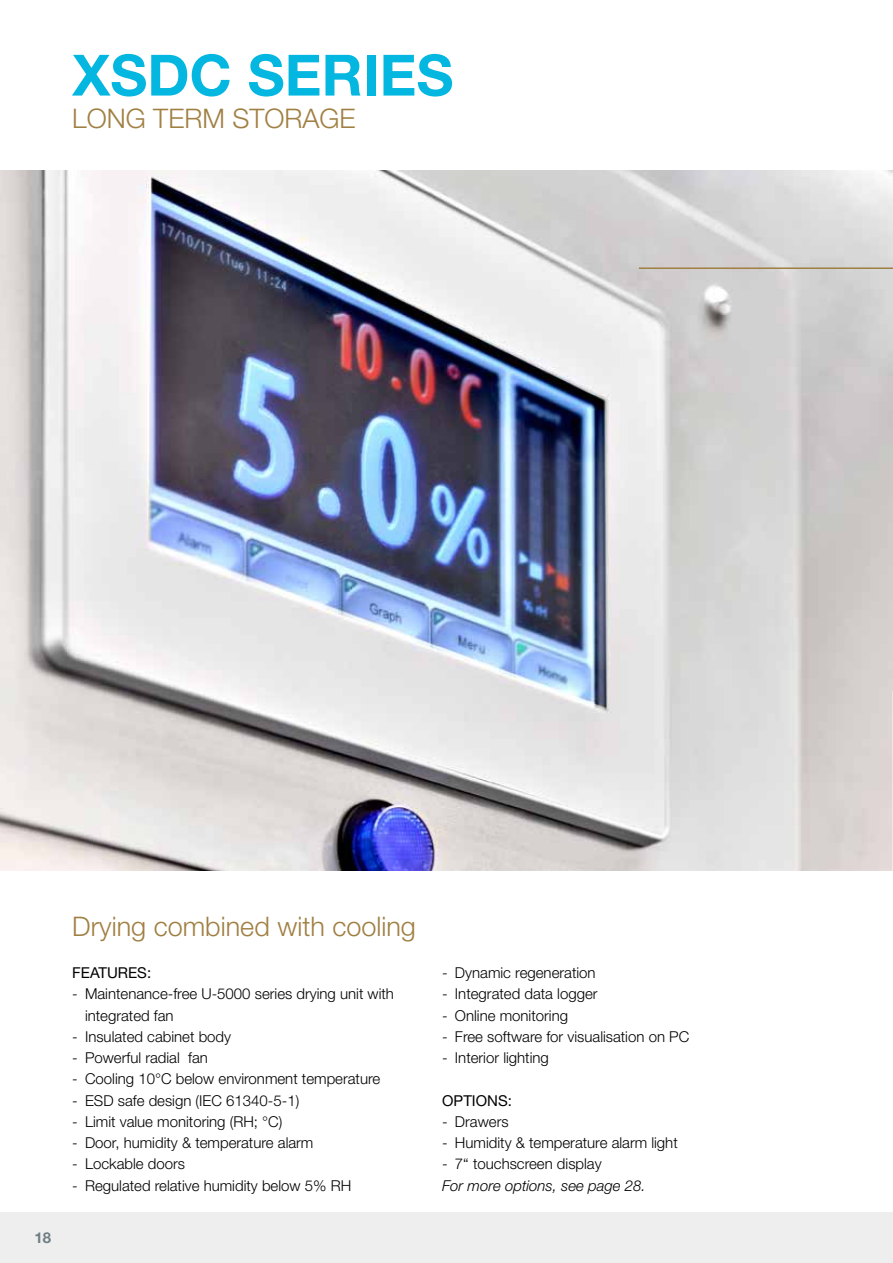
<style>
.page{position:relative;width:893px;height:1263px;background:#fff}
.page>*{position:absolute;margin:0;border:0;box-sizing:border-box;transform-origin:0 0}
.t1{font:700 57px "Helvetica Neue LT Std";color:#03b7e1}
.t2{font:300 27px "Helvetica Neue LT Std";color:#a07f42}
.t3{font:300 15px/21.3px "Helvetica Neue LT Std";color:#000}
.t4{font:italic 300 15px "Helvetica Neue LT Std";color:#000}
.t5{font:15px "Helvetica Neue LT Std";color:#000}
.t6{font:700 15px "Helvetica Neue LT Std";color:#707e85}
</style>
<div class="page">
<div style="left:0;top:1212px;width:893px;height:51px;background:#eee"></div>
<img style="left:0;top:170px;width:893px;height:700px">
<hr style="left:639px;top:267px;width:254px;height:2px;background:#a07f42">
<svg style="left:892px;top:691px;width:1px;height:180px"></svg>
<h1 class="t1" style="left:72px;top:40px;width:383px">XSDC SERIES</h1>
<h2 class="t2" style="left:72px;top:101px;width:285px">LONG TERM STORAGE</h2>
<p class="t6" style="left:34px;top:1228px;width:18px">18</p>
<h2 class="t2" style="left:72px;top:909px;width:345px">Drying combined with cooling</h2>
<p class="t5" style="left:72px;top:964px;width:80px">FEATURES:</p>
<p class="t3" style="left:85px;top:983px;width:310px;text-indent:-13px">- Maintenance-free U-5000 series drying unit with integrated fan</p>
<p class="t3" style="left:72px;top:1025px;width:160px">- Insulated cabinet body</p>
<p class="t3" style="left:72px;top:1047px;width:137px">- Powerful radial fan</p>
<p class="t3" style="left:72px;top:1068px;width:310px">- Cooling 10°C below environment temperature</p>
<p class="t3" style="left:72px;top:1089px;width:228px">- ESD safe design (IEC 61340-5-1)</p>
<p class="t3" style="left:72px;top:1110px;width:212px">- Limit value monitoring (RH; °C)</p>
<p class="t3" style="left:72px;top:1132px;width:243px">- Door, humidity &amp; temperature alarm</p>
<p class="t3" style="left:72px;top:1153px;width:114px">- Lockable doors</p>
<p class="t3" style="left:72px;top:1174px;width:280px">- Regulated relative humidity below 5% RH</p>
<p class="t3" style="left:442px;top:962px;width:155px">- Dynamic regeneration</p>
<p class="t3" style="left:442px;top:983px;width:157px">- Integrated data logger</p>
<p class="t3" style="left:442px;top:1004px;width:127px">- Online monitoring</p>
<p class="t3" style="left:442px;top:1025px;width:248px">- Free software for visualisation on PC</p>
<p class="t3" style="left:442px;top:1047px;width:108px">- Interior lighting</p>
<p class="t5" style="left:442px;top:1091px;width:71px">OPTIONS:</p>
<p class="t3" style="left:442px;top:1110px;width:68px">- Drawers</p>
<p class="t3" style="left:442px;top:1132px;width:237px">- Humidity &amp; temperature alarm light</p>
<p class="t3" style="left:442px;top:1153px;width:161px">- 7“ touchscreen display</p>
<p class="t4" style="left:442px;top:1176px;width:205px">For more options, see page 28.</p>
</div>
